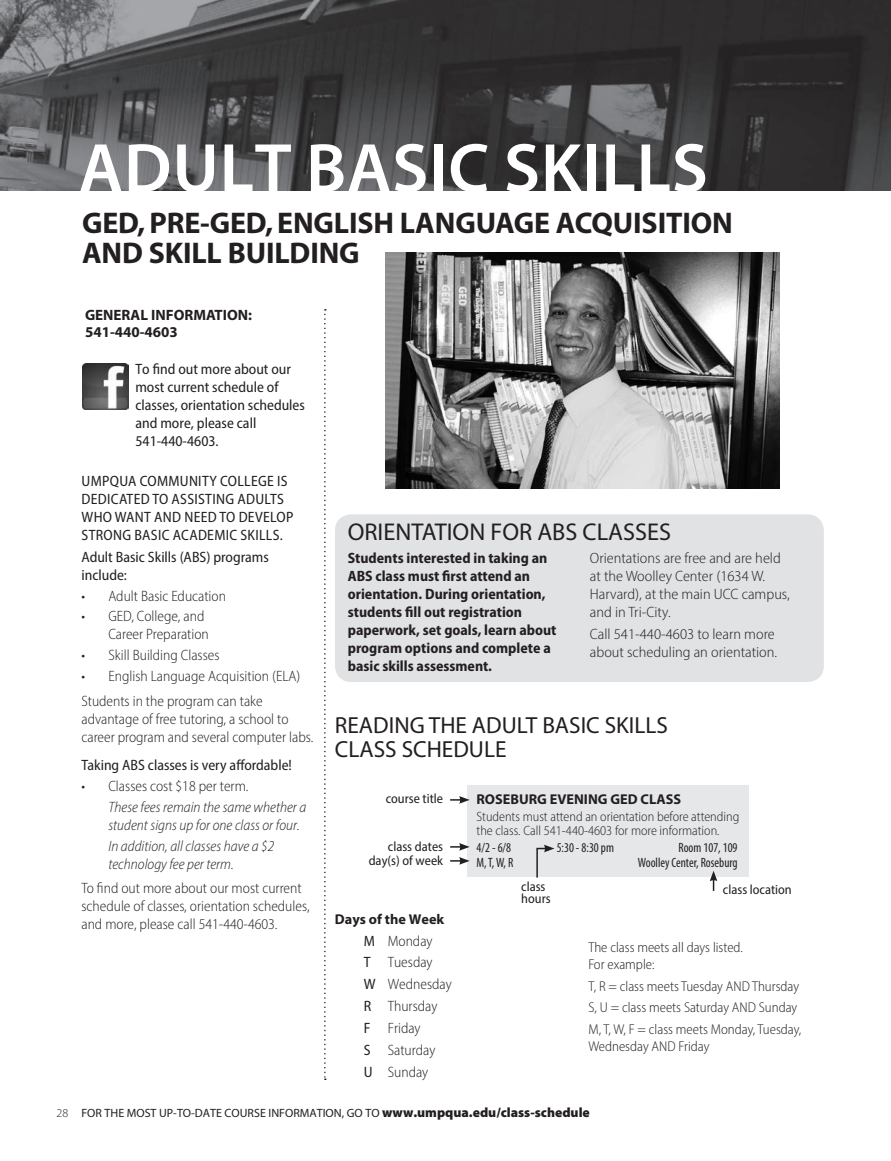
<style>
.page{position:relative;width:891px;height:1161px;background:#fff}
.page>*{position:absolute;margin:0;border:0;box-sizing:border-box;transform-origin:0 0}
.t1{font:600 69.9px "Myriad Pro";letter-spacing:.01em;color:#fff}
.Chapter_Subs{font:700 30px/30.9px "Myriad";letter-spacing:-.005em;color:#231f20}
.general_info_subsubs{font:24.3px "Myriad";color:#231f20}
.GEOSubCategory{font:23.4px/24.6px "Myriad";color:#231f20}
.general_info_text{font:300 semi-condensed 15px/18px "Myriad Pro";color:#231f20}
.GeoCategory{font:700 semi-condensed 15px/18px "Myriad Pro";color:#231f20}
.general_info_subsubs-2{font:semi-condensed 15px/18px "Myriad Pro";color:#231f20}
.GeoCategory-2{font:300 semi-condensed 15px/18px "Myriad Pro";color:#231f20;scale:1.05 1}
.general_info_bulletp{font:300 semi-condensed 15px/18px "Myriad Pro";color:#231f20;text-align:right}
.general_info_bulletp-2{font:italic 300 semi-condensed 15px/18px "Myriad Pro";color:#231f20}
.general_info_subsubs-3{font:semi-condensed 15px/18px "Myriad Pro";letter-spacing:.02em;color:#231f20}
.t2{font:700 15px/16.5px "Myriad";color:#231f20}
.general_information{font:300 semi-condensed 14.25px/16.5px "Myriad Pro";color:#231f20}
.ABSD___BCT_Classes{font:700 14.25px "Myriad";color:#231f20}
.GeoCategory-3{font:300 semi-condensed 13.5px/14.2px "Myriad Pro";color:#231f20}
.ABSD_Date___Time_Inf{font:condensed 13.5px "Myriad Pro";color:#231f20;scale:.95 1}
.t3{font:semi-condensed 13.5px/12px "Myriad Pro";color:#231f20}
.t4{font:12px "Myriad";color:#231f20}
.s1{font-weight:400}
.s2{font-family:"Myriad Pro";font-weight:300}
.s3{font-family:"Myriad Pro";font-weight:900;font-size:13.5px}
</style>
<div class="page">
<img style="left:0;top:0;width:891px;height:191px">
<div style="left:335px;top:514px;width:489px;height:168px;background:#e1e2e4;border-radius:16px"></div>
<svg style="left:324px;top:309px;width:2px;height:771px"></svg>
<div style="left:467px;top:785px;width:282px;height:91px;background:#e6e7e9"></div>
<svg style="left:450px;top:796px;width:20px;height:8px"></svg>
<svg style="left:450px;top:843px;width:20px;height:8px"></svg>
<svg style="left:710px;top:871px;width:7px;height:20px"></svg>
<svg style="left:450px;top:857px;width:20px;height:8px"></svg>
<svg style="left:536px;top:845px;width:18px;height:33px"></svg>
<img style="left:83px;top:363px;width:46px;height:46px">
<img style="left:386px;top:252px;width:393px;height:237px">
<p class="t1" style="left:79px;top:124px;width:631px">ADULT BASIC SKILLS</p>
<p class="Chapter_Subs" style="left:82px;top:208px;width:652px">GED, PRE-GED, ENGLISH LANGUAGE ACQUISITION<br>AND SKILL BUILDING</p>
<p class="t2" style="left:85px;top:308px;width:169px">GENERAL INFORMATION:<br>541-440-4603</p>
<p class="general_info_subsubs-2" style="left:135px;top:360px;width:171px">To find out more about our most current schedule of classes, orientation schedules and more, please call<br>541-440-4603.</p>
<p class="general_info_subsubs-3" style="left:82px;top:472px;width:213px">UMPQUA COMMUNITY COLLEGE IS<br>DEDICATED TO ASSISTING ADULTS<br>WHO WANT AND NEED TO DEVELOP<br>STRONG BASIC ACADEMIC SKILLS.</p>
<p class="general_info_subsubs-2" style="left:81px;top:548px;width:189px">Adult Basic Skills (ABS) programs include:</p>
<p class="general_info_bulletp" style="left:81px;top:587px;width:146px">• Adult Basic Education</p>
<p class="general_info_bulletp" style="left:81px;top:607px;width:129px">• GED, College, and<br>Career Preparation</p>
<p class="general_info_bulletp" style="left:81px;top:646px;width:140px">• Skill Building Classes</p>
<p class="general_info_bulletp" style="left:81px;top:667px;width:220px">• English Language Acquisition (ELA)</p>
<p class="general_info_text" style="left:81px;top:692px;width:234px">Students in the program can take advantage of free tutoring, a school to career program and several computer labs.</p>
<p class="general_info_subsubs-2" style="left:81px;top:756px;width:212px">Taking ABS classes is very affordable!</p>
<p class="general_info_bulletp" style="left:81px;top:777px;width:169px">• Classes cost $18 per term.</p>
<p class="general_info_bulletp-2" style="left:108px;top:798px;width:199px">These fees remain the same whether a student signs up for one class or four.</p>
<p class="general_info_bulletp-2" style="left:108px;top:836px;width:167px">In addition, all classes have a $2 technology fee per term.</p>
<p class="general_info_text" style="left:81px;top:879px;width:230px">To find out more about our most current schedule of classes, orientation schedules, and more, please call 541-440-4603.</p>
<p class="general_info_subsubs" style="left:348px;top:520px;width:325px">ORIENTATION FOR ABS CLASSES</p>
<p class="GeoCategory" style="left:348px;top:549px;width:210px">Students interested in taking an<br>ABS class must first attend an orientation. During orientation, students fill out registration paperwork, set goals, learn about program options and complete a basic skills assessment.</p>
<p class="GeoCategory-2" style="left:590px;top:548px;width:192px">Orientations are free and are held at the Woolley Center (1634 W.<br>Harvard), at the main UCC campus, and in Tri-City.</p>
<p class="GeoCategory-2" style="left:590px;top:625px;width:180px">Call 541-440-4603 to learn more about scheduling an orientation.</p>
<p class="GEOSubCategory" style="left:335px;top:713px;width:335px">READING THE ADULT BASIC SKILLS<br>CLASS SCHEDULE</p>
<p class="t3" style="left:386px;top:792px;width:59px">course title</p>
<p class="t3" style="left:388px;top:840px;width:57px">class dates</p>
<p class="t3" style="left:369px;top:854px;width:76px">day(s) of week</p>
<p class="ABSD___BCT_Classes" style="left:335px;top:912px;width:111px">Days of the Week</p>
<p class="general_info_text" style="left:364px;top:931px;width:70px"><span class="s1">M</span> Monday</p>
<p class="general_info_text" style="left:364px;top:953px;width:70px"><span class="s1">T</span> Tuesday</p>
<p class="general_info_text" style="left:364px;top:975px;width:90px"><span class="s1">W</span> Wednesday</p>
<p class="general_info_text" style="left:364px;top:997px;width:75px"><span class="s1">R</span> Thursday</p>
<p class="general_info_text" style="left:364px;top:1019px;width:58px"><span class="s1">F</span> Friday</p>
<p class="general_info_text" style="left:364px;top:1041px;width:73px"><span class="s1">S</span> Saturday</p>
<p class="general_info_text" style="left:364px;top:1063px;width:66px"><span class="s1">U</span> Sunday</p>
<p class="ABSD___BCT_Classes" style="left:477px;top:791px;width:206px">ROSEBURG EVENING GED CLASS</p>
<p class="GeoCategory-3" style="left:477px;top:809px;width:264px">Students must attend an orientation before attending the class. Call 541-440-4603 for more information.</p>
<p class="ABSD_Date___Time_Inf" style="left:477px;top:840px;width:38px">4/2 - 6/8</p>
<p class="ABSD_Date___Time_Inf" style="left:557px;top:840px;width:62px">5:30 - 8:30 pm</p>
<p class="ABSD_Date___Time_Inf" style="left:678px;top:840px;width:64px">Room 107, 109</p>
<p class="ABSD_Date___Time_Inf" style="left:477px;top:855px;width:40px">M, T, W, R</p>
<p class="ABSD_Date___Time_Inf" style="left:638px;top:855px;width:106px">Woolley Center, Roseburg</p>
<p class="t3" style="left:521px;top:880px;width:31px">class hours</p>
<p class="t3" style="left:723px;top:884px;width:70px">class location</p>
<p class="general_information" style="left:588px;top:939px;width:156px">The class meets all days listed.<br>For example:</p>
<p class="general_information" style="left:588px;top:978px;width:212px">T, R = class meets Tuesday AND Thursday</p>
<p class="general_information" style="left:588px;top:999px;width:210px">S, U = class meets Saturday AND Sunday</p>
<p class="general_information" style="left:588px;top:1021px;width:214px">M, T, W, F = class meets Monday, Tuesday,<br>Wednesday AND Friday</p>
<p class="t4" style="left:57px;top:1107px;width:535px"><span class="s2">28</span> FOR THE MOST UP-TO-DATE COURSE INFORMATION, GO TO <span class="s3">www.umpqua.edu/class-schedule</span></p>
</div>
